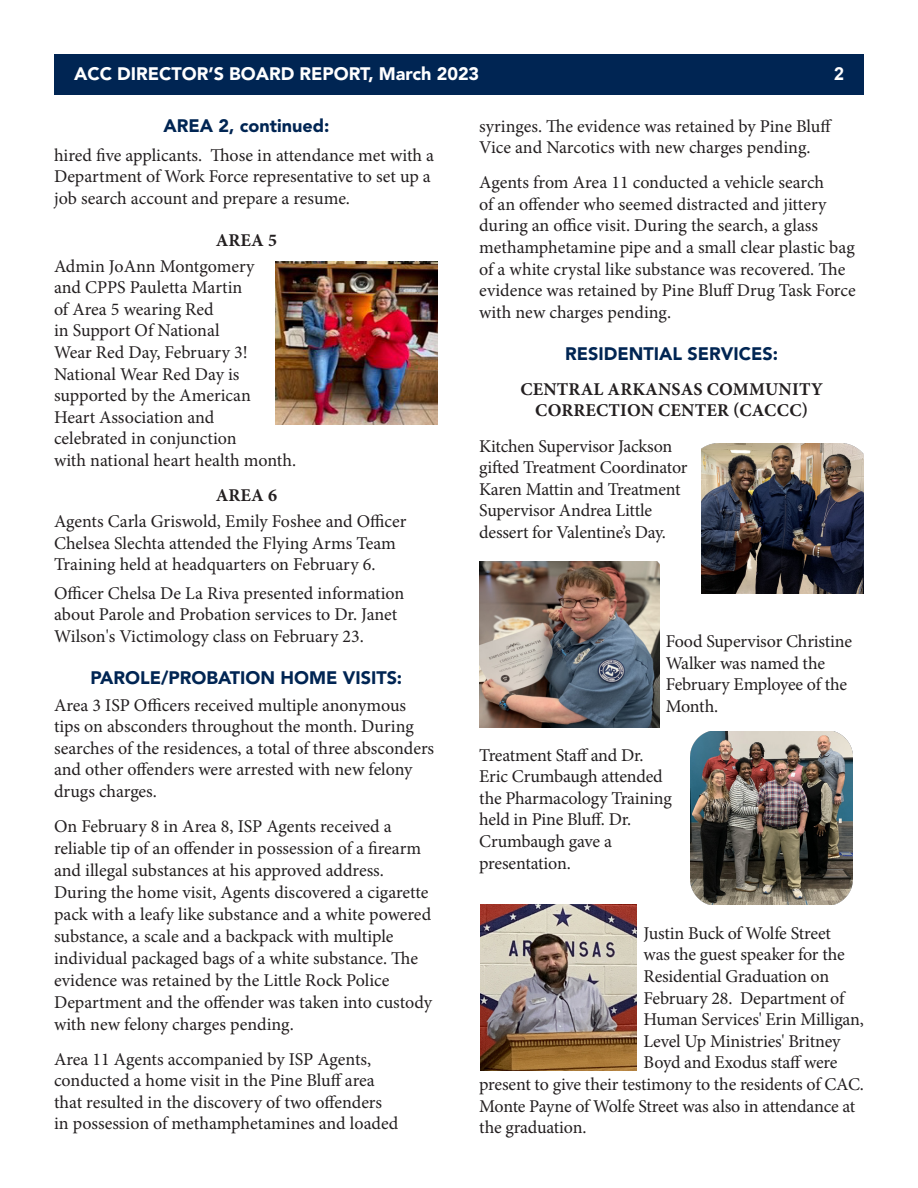
<style>
.page{position:relative;width:918px;height:1188px;background:#fff}
.page>*{position:absolute;margin:0;border:0;box-sizing:border-box;transform-origin:0 0}
.t1{font:18px/21.6px "Minion Pro";letter-spacing:-.005em;color:#231f20}
.t2{font:900 18px "Avenir LT Std";color:#002553}
.t3{font:700 18px/21.6px "Minion Pro";letter-spacing:.01em;color:#231f20;text-align:center}
.t4{font:900 18px "Avenir LT Std";color:#fff}
.t5{font:700 18px "Arial";color:#fff}
</style>
<div class="page">
<div style="left:54px;top:54px;width:810px;height:40px;background:#002553"></div>
<img style="left:276px;top:261px;width:162px;height:164px">
<img style="left:702px;top:444px;width:162px;height:150px">
<img style="left:479px;top:562px;width:180px;height:166px">
<img style="left:690px;top:732px;width:162px;height:172px">
<img style="left:480px;top:904px;width:157px;height:167px">
<p class="t4" style="left:74px;top:63px;width:407px">ACC DIRECTOR’S BOARD REPORT, March 2023</p>
<p class="t5" style="left:834px;top:61px;width:12px">2</p>
<p class="t2" style="left:163px;top:115px;width:167px">AREA 2, continued:</p>
<p class="t1" style="left:479px;top:115px;width:355px">syringes. The evidence was retained by Pine Bluff<br>Vice and Narcotics with new charges pending.</p>
<p class="t1" style="left:479px;top:172px;width:378px">Agents from Area 11 conducted a vehicle search<br>of an offender who seemed distracted and jittery during an office visit. During the search, a glass methamphetamine pipe and a small clear plastic bag of a white crystal like substance was recovered. The evidence was retained by Pine Bluff Drug Task Force with new charges pending.</p>
<p class="t2" style="left:565px;top:343px;width:214px">RESIDENTIAL SERVICES:</p>
<p class="t3" style="left:520px;top:378px;width:304px">CENTRAL ARKANSAS COMMUNITY<br>CORRECTION CENTER (CACCC)</p>
<p class="t1" style="left:479px;top:435px;width:210px">Kitchen Supervisor Jackson gifted Treatment Coordinator<br>Karen Mattin and Treatment<br>Supervisor Andrea Little dessert for Valentine’s Day.</p>
<p class="t1" style="left:54px;top:144px;width:382px">hired five applicants. Those in attendance met with a<br>Department of Work Force representative to set up a job search account and prepare a resume.</p>
<p class="t3" style="left:216px;top:229px;width:63px">AREA 5</p>
<p class="t1" style="left:54px;top:255px;width:244px">Admin JoAnn Montgomery<br>and CPPS Pauletta Martin<br>of Area 5 wearing Red<br>in Support Of National<br>Wear Red Day, February 3!<br>National Wear Red Day is supported by the American<br>Heart Association and<br>celebrated in conjunction<br>with national heart health month.</p>
<p class="t3" style="left:216px;top:484px;width:63px">AREA 6</p>
<p class="t1" style="left:54px;top:511px;width:354px">Agents Carla Griswold, Emily Foshee and Officer<br>Chelsea Slechta attended the Flying Arms Team<br>Training held at headquarters on February 6.</p>
<p class="t1" style="left:54px;top:582px;width:352px">Officer Chelsa De La Riva presented information about Parole and Probation services to Dr. Janet<br>Wilson's Victimology class on February 23.</p>
<p class="t2" style="left:90px;top:666px;width:313px">PAROLE/PROBATION HOME VISITS:</p>
<p class="t1" style="left:54px;top:694px;width:382px">Area 3 ISP Officers received multiple anonymous tips on absconders throughout the month. During searches of the residences, a total of three absconders and other offenders were arrested with new felony drugs charges.</p>
<p class="t1" style="left:54px;top:816px;width:380px">On February 8 in Area 8, ISP Agents received a reliable tip of an offender in possession of a firearm and illegal substances at his approved address.<br>During the home visit, Agents discovered a cigarette pack with a leafy like substance and a white powered substance, a scale and a backpack with multiple individual packaged bags of a white substance. The evidence was retained by the Little Rock Police Department and the offender was taken into custody with new felony charges pending.</p>
<p class="t1" style="left:54px;top:1048px;width:346px">Area 11 Agents accompanied by ISP Agents, conducted a home visit in the Pine Bluff area that resulted in the discovery of two offenders in possession of methamphetamines and loaded</p>
<p class="t1" style="left:666px;top:631px;width:188px">Food Supervisor Christine<br>Walker was named the<br>February Employee of the<br>Month.</p>
<p class="t1" style="left:479px;top:744px;width:194px">Treatment Staff and Dr.<br>Eric Crumbaugh attended the Pharmacology Training held in Pine Bluff. Dr.<br>Crumbaugh gave a presentation.</p>
<p class="t1" style="left:644px;top:922px;width:189px">Justin Buck of Wolfe Street</p>
<p class="t1" style="left:644px;top:944px;width:203px">was the guest speaker for the</p>
<p class="t1" style="left:644px;top:966px;width:187px">Residential Graduation on</p>
<p class="t1" style="left:644px;top:987px;width:202px">February 28. Department of</p>
<p class="t1" style="left:644px;top:1009px;width:222px">Human Services' Erin Milligan,</p>
<p class="t1" style="left:644px;top:1030px;width:198px">Level Up Ministries' Britney</p>
<p class="t1" style="left:644px;top:1052px;width:195px">Boyd and Exodus staff were</p>
<p class="t1" style="left:479px;top:1074px;width:386px">present to give their testimony to the residents of CAC.</p>
<p class="t1" style="left:479px;top:1095px;width:378px">Monte Payne of Wolfe Street was also in attendance at</p>
<p class="t1" style="left:479px;top:1117px;width:109px">the graduation.</p>
</div>
